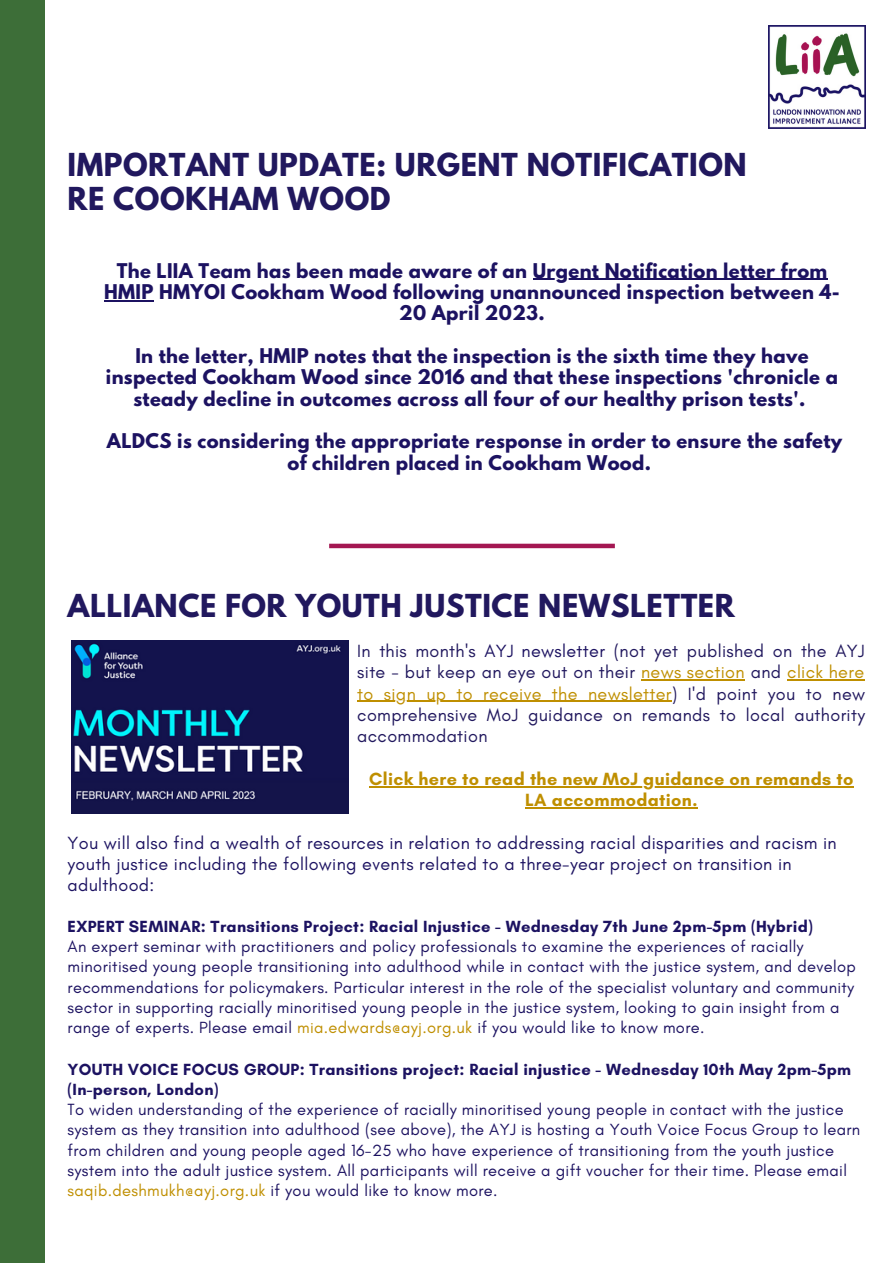
<style>
.page{position:relative;width:893px;height:1264px;background:#fff}
.page>*{position:absolute;margin:0;border:0;box-sizing:border-box;transform-origin:0 0}
.t1{font:700 28.05px/33.8px "League Spartan";letter-spacing:.02em;color:#21185e}
.t2{font:700 18px/21.3px "League Spartan";letter-spacing:.02em;color:#1c1261;text-align:center}
.t3{font:18px/21.3px "Glacial Indifference";letter-spacing:.02em;color:#21185e;text-align:justify}
.t4{font:18px/21.3px "Glacial Indifference";letter-spacing:.02em;color:#1c1261}
.t5{font:700 18px/21.3px "Glacial Indifference";letter-spacing:.02em;color:#bf8f00;text-align:center}
.t6{font:16.5px/20.2px "Glacial Indifference";letter-spacing:.02em;color:#1c1261}
.t7{font:700 16.5px/20.2px "Glacial Indifference";letter-spacing:.02em;color:#1c1261}
.s1{color:#1c1261}
.s2{color:#bf8f00}
</style>
<div class="page">
<div style="left:0;top:0;width:44px;height:1262px;background:#3d6e38"></div>
<img style="left:768px;top:26px;width:97px;height:103px">
<div style="left:329px;top:543px;width:285px;height:5px;background:#a41752"></div>
<img style="left:71px;top:640px;width:277px;height:173px">
<hr style="left:641px;top:679px;width:103px;height:1px;background:#bf8f00">
<hr style="left:787px;top:679px;width:77px;height:1px;background:#bf8f00">
<hr style="left:357px;top:700px;width:314px;height:2px;background:#bf8f00">
<hr style="left:369px;top:786px;width:484px;height:1px;background:#bf8f00">
<hr style="left:525px;top:807px;width:172px;height:1px;background:#bf8f00">
<svg style="left:533px;top:279px;width:13px;height:1px"></svg>
<hr style="left:546px;top:279px;width:281px;height:1px;background:#1c1261">
<hr style="left:104px;top:300px;width:50px;height:1px;background:#1c1261">
<h1 class="t1" style="left:68px;top:151px;width:680px">IMPORTANT UPDATE: URGENT NOTIFICATION<br>RE COOKHAM WOOD</h1>
<p class="t2" style="left:104px;top:262px;width:737px">The LIIA Team has been made aware of an Urgent Notification letter from<br>HMIP HMYOI Cookham Wood following unannounced inspection between 4-<br>20 April 2023.</p>
<p class="t2" style="left:106px;top:347px;width:733px">In the letter, HMIP notes that the inspection is the sixth time they have inspected Cookham Wood since 2016 and that these inspections 'chronicle a steady decline in outcomes across all four of our healthy prison tests'.</p>
<p class="t2" style="left:107px;top:433px;width:736px">ALDCS is considering the appropriate response in order to ensure the safety of children placed in Cookham Wood.</p>
<h1 class="t1" style="left:68px;top:592px;width:668px">ALLIANCE FOR YOUTH JUSTICE NEWSLETTER</h1>
<p class="t3" style="left:357px;top:640px;width:509px">In this month's <span class="s1">AYJ newsletter</span> (not yet published on the AYJ site - but keep an eye out on their <span class="s2">news section</span> and <span class="s2">click here to sign up to receive the newsletter</span>) I'd point you to new comprehensive MoJ guidance on remands to local authority accommodation</p>
<p class="t5" style="left:369px;top:768px;width:485px">Click here to read the new MoJ guidance on remands to<br>LA accommodation.</p>
<p class="t4" style="left:68px;top:831px;width:770px">You will also find a wealth of resources in relation to addressing racial disparities and racism in youth justice including the following events related to a three-year project on transition in adulthood:</p>
<p class="t7" style="left:68px;top:915px;width:746px">EXPERT SEMINAR: Transitions Project: Racial Injustice - Wednesday 7th June 2pm-5pm (Hybrid)</p>
<p class="t6" style="left:68px;top:936px;width:789px">An expert seminar with practitioners and policy professionals to examine the experiences of racially minoritised young people transitioning into adulthood while in contact with the justice system, and develop recommendations for policymakers. Particular interest in the role of the specialist voluntary and community sector in supporting racially minoritised young people in the justice system, looking to gain insight from a range of experts. Please email <span class="s2">mia.edwards@ayj.org.uk</span> if you would like to know more.</p>
<p class="t7" style="left:68px;top:1058px;width:785px">YOUTH VOICE FOCUS GROUP: Transitions project: Racial injustice - Wednesday 10th May 2pm-5pm (In-person, London)</p>
<p class="t6" style="left:68px;top:1099px;width:794px">To widen understanding of the experience of racially minoritised young people in contact with the justice system as they transition into adulthood (see above), the AYJ is hosting a Youth Voice Focus Group to learn from children and young people aged 16-25 who have experience of transitioning from the youth justice system into the adult justice system. All participants will receive a gift voucher for their time. Please email <span class="s2">saqib.deshmukh@ayj.org.uk</span> if you would like to know more.</p>
</div>
